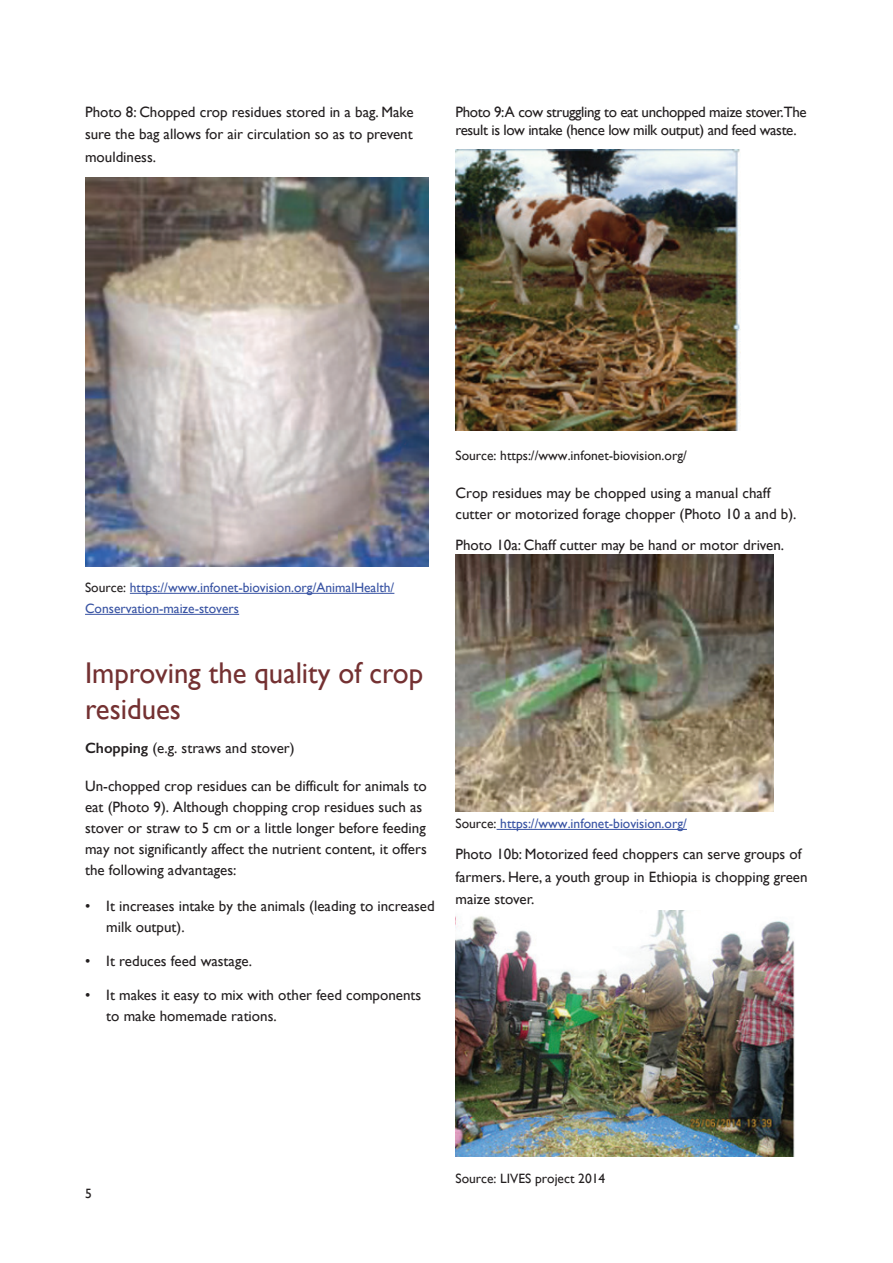
<style>
.page{position:relative;width:893px;height:1263px;background:#fff}
.page>*{position:absolute;margin:0;border:0;box-sizing:border-box;transform-origin:0 0}
.t1{font:30px/36px "Gill Sans";color:#743132;scale:.96 1}
.t2{font:15px/21px "Gill Sans";color:#231f20}
.t3{font:15px/18px "Gill Sans";letter-spacing:-.025em;color:#231f20}
.t4{font:13.5px/21px "Gill Sans";color:#3853a3}
.t5{font:13.5px "Gill Sans";color:#231f20}
.s1{color:#231f20}
.s2{font-weight:600}
</style>
<div class="page">
<hr style="left:130px;top:593px;width:264px;height:1px;background:#3853a3">
<hr style="left:85px;top:614px;width:154px;height:1px;background:#3853a3">
<img style="left:86px;top:178px;width:342px;height:389px">
<hr style="left:497px;top:829px;width:190px;height:1px;background:#3853a3">
<img style="left:456px;top:149px;width:285px;height:282px">
<img style="left:455px;top:554px;width:319px;height:257px">
<img style="left:456px;top:910px;width:339px;height:246px">
<p class="t2" style="left:85px;top:100px;width:330px;line-height:22.5px;text-align:justify">Photo 8: Chopped crop residues stored in a bag. Make sure the bag allows for air circulation so as to prevent mouldiness.</p>
<p class="t3" style="left:455px;top:102px;width:353px">Photo 9:A cow struggling to eat unchopped maize stover.The result is low intake (hence low milk output) and feed waste.</p>
<p class="t4" style="left:85px;top:577px;width:311px"><span class="s1">Source:</span> https://www.infonet-biovision.org/AnimalHealth/<br>Conservation-maize-stovers</p>
<h1 class="t1" style="left:85px;top:655px;width:354px">Improving the quality of crop residues</h1>
<p class="t2" style="left:85px;top:737px;width:211px"><span class="s2">Chopping</span> (e.g. straws and stover)</p>
<p class="t2" style="left:85px;top:775px;width:343px">Un-chopped crop residues can be difficult for animals to eat (Photo 9). Although chopping crop residues such as stover or straw to 5 cm or a little longer before feeding may not significantly affect the nutrient content, it offers the following advantages:</p>
<p class="t2" style="left:106px;top:895px;width:330px;text-indent:-21px">• It increases intake by the animals (leading to increased milk output).</p>
<p class="t2" style="left:85px;top:950px;width:169px">• It reduces feed wastage.</p>
<p class="t2" style="left:106px;top:984px;width:316px;text-indent:-21px">• It makes it easy to mix with other feed components to make homemade rations.</p>
<p class="t5" style="left:455px;top:447px;width:233px">Source: https://www.infonet-biovision.org/</p>
<p class="t2" style="left:455px;top:482px;width:342px">Crop residues may be chopped using a manual chaff cutter or motorized forage chopper (Photo 10 a and b).</p>
<p class="t2" style="left:455px;top:534px;width:330px">Photo 10a: Chaff cutter may be hand or motor driven.</p>
<p class="t4" style="left:455px;top:813px;width:233px"><span class="s1">Source:</span> https://www.infonet-biovision.org/</p>
<p class="t2" style="left:455px;top:843px;width:354px;line-height:22.5px">Photo 10b: Motorized feed choppers can serve groups of farmers. Here, a youth group in Ethiopia is chopping green maize stover.</p>
<p class="t5" style="left:85px;top:1185px;width:8px">5</p>
<p class="t5" style="left:455px;top:1170px;width:151px">Source: LIVES project 2014</p>
</div>
